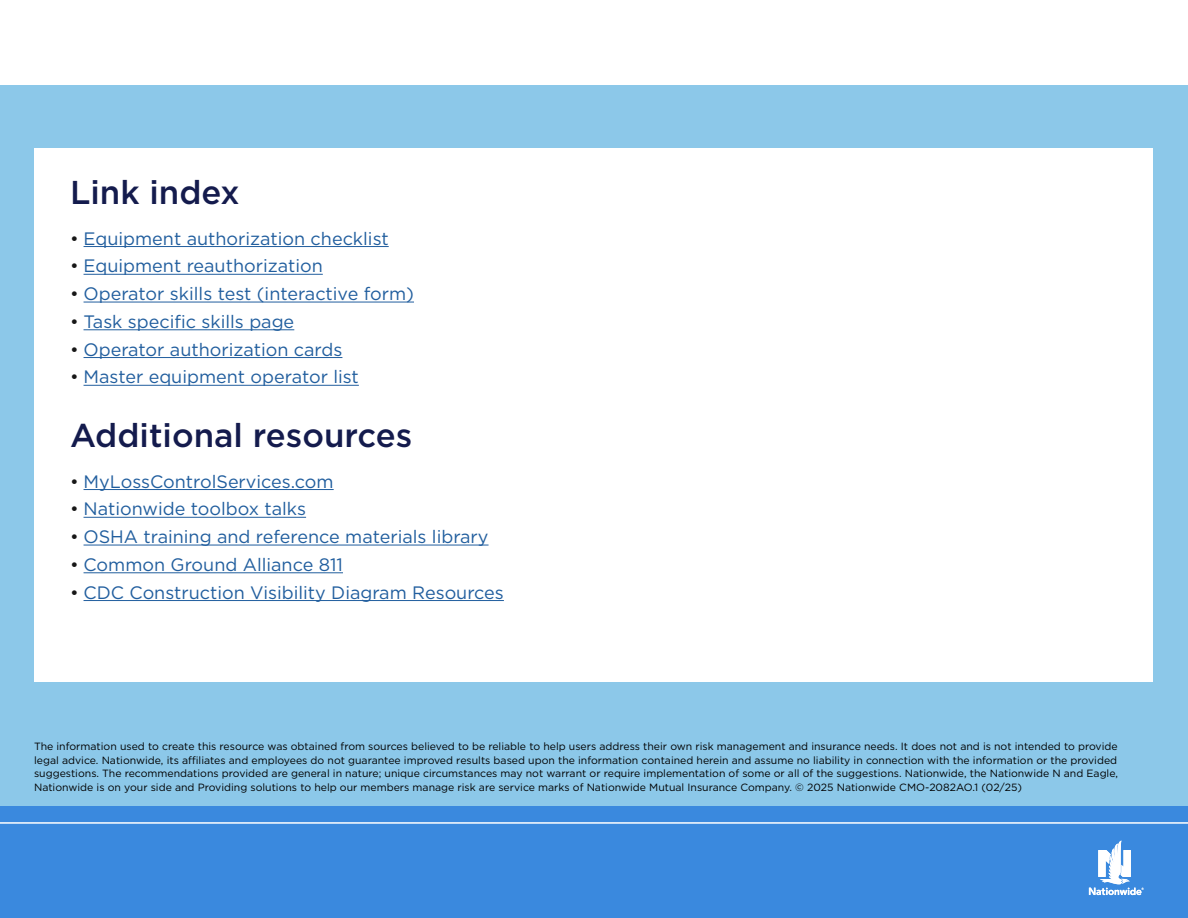
<style>
.page{position:relative;width:1188px;height:918px;background:#fff}
.page>*{position:absolute;margin:0;border:0;box-sizing:border-box;transform-origin:0 0}
.Page_Head_1{font:500 33px "Gotham";color:#141b4d}
.bulleted_list_pg_1{font:18px "Gotham";color:#215e9e}
.Text_-_Links{font:10.5px/13.5px "Gotham";color:#000;text-align:justify}
.s1{color:#171717}
</style>
<div class="page">
<div style="left:0;top:85px;width:1188px;height:833px;background:#8cc8e9"></div>
<div style="left:34px;top:148px;width:1119px;height:534px;background:#fff"></div>
<hr style="left:84px;top:246px;width:305px;height:1px;background:#215e9e">
<hr style="left:84px;top:274px;width:239px;height:1px;background:#215e9e">
<hr style="left:84px;top:302px;width:330px;height:1px;background:#215e9e">
<hr style="left:84px;top:329px;width:210px;height:1px;background:#215e9e">
<hr style="left:84px;top:357px;width:258px;height:1px;background:#215e9e">
<hr style="left:84px;top:385px;width:275px;height:1px;background:#215e9e">
<hr style="left:84px;top:489px;width:250px;height:1px;background:#215e9e">
<hr style="left:84px;top:517px;width:222px;height:1px;background:#215e9e">
<hr style="left:84px;top:545px;width:405px;height:1px;background:#215e9e">
<hr style="left:84px;top:572px;width:259px;height:1px;background:#215e9e">
<hr style="left:84px;top:600px;width:420px;height:1px;background:#215e9e">
<div style="left:0;top:806px;width:1188px;height:112px;background:#3a89de"></div>
<hr style="left:0;top:822px;width:1188px;height:2px;background:#fff">
<svg style="left:1089px;top:840px;width:55px;height:55px"></svg>
<p class="Page_Head_1" style="left:70px;top:171px;width:171px">Link index</p>
<p class="bulleted_list_pg_1" style="left:70px;top:227px;width:320px"><span class="s1">•</span> Equipment authorization checklist</p>
<p class="bulleted_list_pg_1" style="left:70px;top:255px;width:254px"><span class="s1">•</span> Equipment reauthorization</p>
<p class="bulleted_list_pg_1" style="left:70px;top:282px;width:345px"><span class="s1">•</span> Operator skills test (interactive form)</p>
<p class="bulleted_list_pg_1" style="left:70px;top:310px;width:226px"><span class="s1">•</span> Task specific skills page</p>
<p class="bulleted_list_pg_1" style="left:70px;top:338px;width:274px"><span class="s1">•</span> Operator authorization cards</p>
<p class="bulleted_list_pg_1" style="left:70px;top:366px;width:290px"><span class="s1">•</span> Master equipment operator list</p>
<p class="Page_Head_1" style="left:70px;top:414px;width:344px">Additional resources</p>
<p class="bulleted_list_pg_1" style="left:70px;top:470px;width:265px"><span class="s1">•</span> MyLossControlServices.com</p>
<p class="bulleted_list_pg_1" style="left:70px;top:498px;width:238px"><span class="s1">•</span> Nationwide toolbox talks</p>
<p class="bulleted_list_pg_1" style="left:70px;top:525px;width:420px"><span class="s1">•</span> OSHA training and reference materials library</p>
<p class="bulleted_list_pg_1" style="left:70px;top:553px;width:274px"><span class="s1">•</span> Common Ground Alliance 811</p>
<p class="bulleted_list_pg_1" style="left:70px;top:581px;width:435px"><span class="s1">•</span> CDC Construction Visibility Diagram Resources</p>
<p class="Text_-_Links" style="left:34px;top:739px;width:1085px">The information used to create this resource was obtained from sources believed to be reliable to help users address their own risk management and insurance needs. It does not and is not intended to provide legal advice. Nationwide, its affiliates and employees do not guarantee improved results based upon the information contained herein and assume no liability in connection with the information or the provided suggestions. The recommendations provided are general in nature; unique circumstances may not warrant or require implementation of some or all of the suggestions. Nationwide, the Nationwide N and Eagle, Nationwide is on your side and Providing solutions to help our members manage risk are service marks of Nationwide Mutual Insurance Company. © 2025 Nationwide CMO-2082AO.1 (02/25)</p>
</div>
